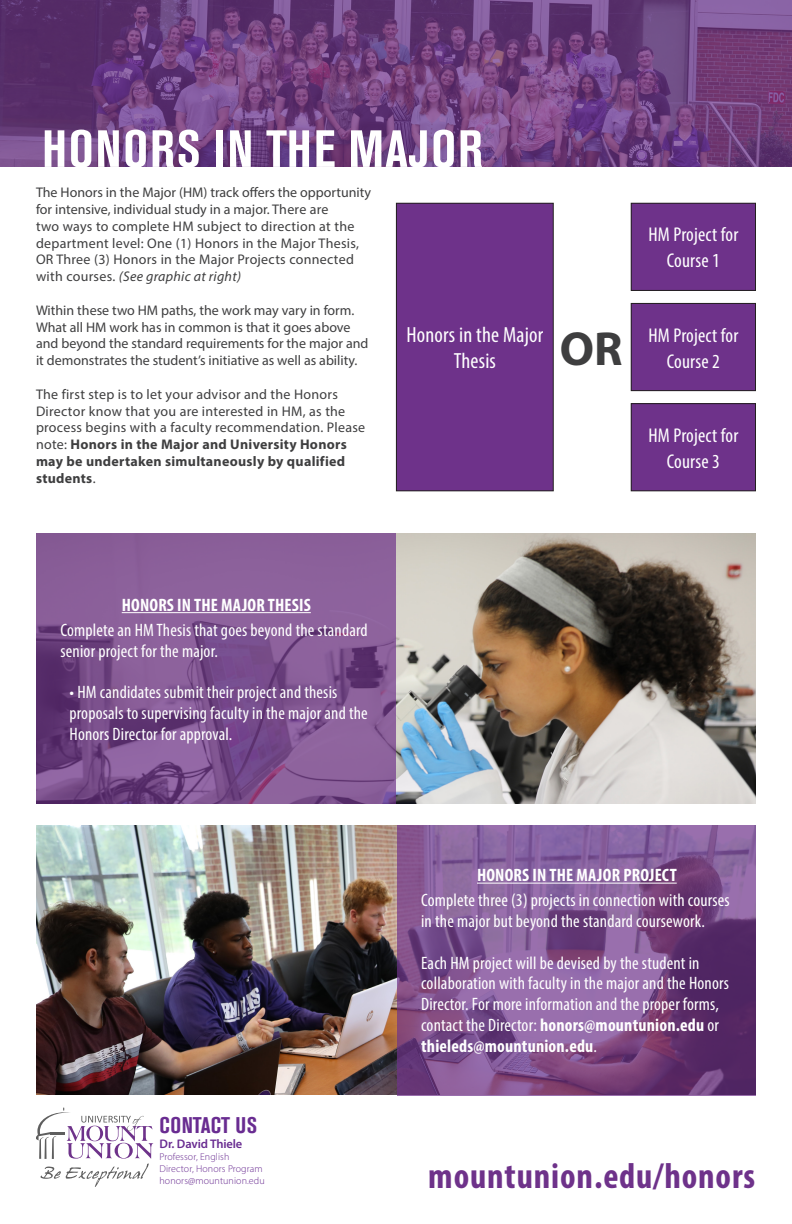
<style>
.page{position:relative;width:792px;height:1224px;background:#fff}
.page>*{position:absolute;margin:0;border:0;box-sizing:border-box;transform-origin:0 0}
.t1{font:700 condensed 51.8px "Akzidenz Grotesk BE";letter-spacing:.035em;color:#fff}
.t2{font:48px "Myriad Variable Concept";color:#3e3e3f}
.t3{font:700 condensed 36px "Myriad Pro";letter-spacing:.025em;color:#6e328a}
.t4{font:700 condensed 22.5px "Akzidenz Grotesk BE";letter-spacing:.015em;color:#692c91}
.t5{font:condensed 22px/26px "Myriad Pro";letter-spacing:.01em;color:#fff;text-align:center}
.t6{font:condensed 20px/26px "Myriad Pro";letter-spacing:.01em;color:#fff;text-align:center}
.t7{font:condensed 18px/20.8px "Myriad Pro";letter-spacing:.01em;color:#fff}
.t8{font:700 condensed 18px "Myriad Pro";letter-spacing:.01em;color:#fff}
.t9{font:14px/16.8px "Myriad Pro";letter-spacing:.01em;color:#3e3e3f}
.t10{font:600 12.5px "Myriad Pro";letter-spacing:-.01em;color:#692c91}
.t11{font:300 10px/12px "Myriad Pro";letter-spacing:.01em;color:#692c91}
.s1{font-style:italic}
.s2{font-weight:700}
</style>
<div class="page">
<svg style="left:0;top:0;width:792px;height:167px;background:#6c407e"></svg>
<svg style="left:36px;top:1108px;width:117px;height:79px"></svg>
<img style="left:36px;top:825px;width:362px;height:270px">
<img style="left:396px;top:533px;width:360px;height:270px">
<svg style="left:36px;top:533px;width:360px;height:271px;background:#805591"></svg>
<svg style="left:398px;top:825px;width:358px;height:270px;background:#7d518d"></svg>
<hr style="left:477px;top:883px;width:200px;height:1px;background:#fff">
<hr style="left:122px;top:612px;width:189px;height:1px;background:#fff">
<div style="left:396px;top:203px;width:157px;height:288px;background:#6e328a"></div>
<div style="left:396px;top:203px;width:158px;height:288px;border:1px solid #231f20"></div>
<div style="left:631px;top:203px;width:125px;height:87px;background:#6e328a"></div>
<div style="left:631px;top:203px;width:125px;height:88px;border:1px solid #231f20"></div>
<div style="left:631px;top:303px;width:125px;height:88px;background:#6e328a"></div>
<div style="left:631px;top:303px;width:125px;height:88px;border:1px solid #231f20"></div>
<div style="left:631px;top:404px;width:125px;height:87px;background:#6e328a"></div>
<div style="left:631px;top:403px;width:125px;height:88px;border:1px solid #231f20"></div>
<p class="t1" style="left:42px;top:119px;width:442px">HONORS IN THE MAJOR</p>
<p class="t9" style="left:36px;top:184px;width:337px">The Honors in the Major (HM) track offers the opportunity for intensive, individual study in a major. There are<br>two ways to complete HM subject to direction at the department level: One (1) Honors in the Major Thesis, OR Three (3) Honors in the Major Projects connected with courses. <span class="s1">(See graphic at right)</span></p>
<p class="t9" style="left:36px;top:301px;width:334px">Within these two HM paths, the work may vary in form.<br>What all HM work has in common is that it goes above and beyond the standard requirements for the major and it demonstrates the student’s initiative as well as ability.</p>
<p class="t9" style="left:36px;top:385px;width:331px">The first step is to let your advisor and the Honors Director know that you are interested in HM, as the process begins with a faculty recommendation. Please note: <span class="s2">Honors in the Major and University Honors may be undertaken simultaneously by qualified students</span>.</p>
<p class="t5" style="left:407px;top:322px;width:138px">Honors in the Major<br>Thesis</p>
<p class="t2" style="left:560px;top:321px;width:64px">OR</p>
<p class="t6" style="left:648px;top:221px;width:91px">HM Project for<br>Course 1</p>
<p class="t6" style="left:648px;top:322px;width:91px">HM Project for<br>Course 2</p>
<p class="t6" style="left:648px;top:422px;width:91px">HM Project for<br>Course 3</p>
<p class="t8" style="left:122px;top:594px;width:191px">HONORS IN THE MAJOR THESIS</p>
<p class="t7" style="left:61px;top:619px;width:309px">Complete an HM Thesis that goes beyond the standard senior project for the major.</p>
<p class="t7" style="left:70px;top:682px;width:300px">• HM candidates submit their project and thesis proposals to supervising faculty in the major and the<br>Honors Director for approval.</p>
<p class="t4" style="left:160px;top:1112px;width:99px">CONTACT US</p>
<p class="t10" style="left:160px;top:1136px;width:84px">Dr. David Thiele</p>
<p class="t11" style="left:160px;top:1151px;width:105px">Professor, English<br>Director, Honors Program</p>
<p class="t11" style="left:160px;top:1175px;width:107px">honors@mountunion.edu</p>
<p class="t8" style="left:477px;top:864px;width:201px">HONORS IN THE MAJOR PROJECT</p>
<p class="t7" style="left:421px;top:890px;width:310px">Complete three (3) projects in connection with courses in the major but beyond the standard coursework.</p>
<p class="t7" style="left:421px;top:952px;width:309px">Each HM project will be devised by the student in collaboration with faculty in the major and the Honors Director. For more information and the proper forms, contact the Director: <span class="s2">honors@mountunion.edu</span> or <span class="s2">thieleds@mountunion.edu</span>.</p>
<p class="t3" style="left:428px;top:1154px;width:328px">mountunion.edu/honors</p>
</div>
